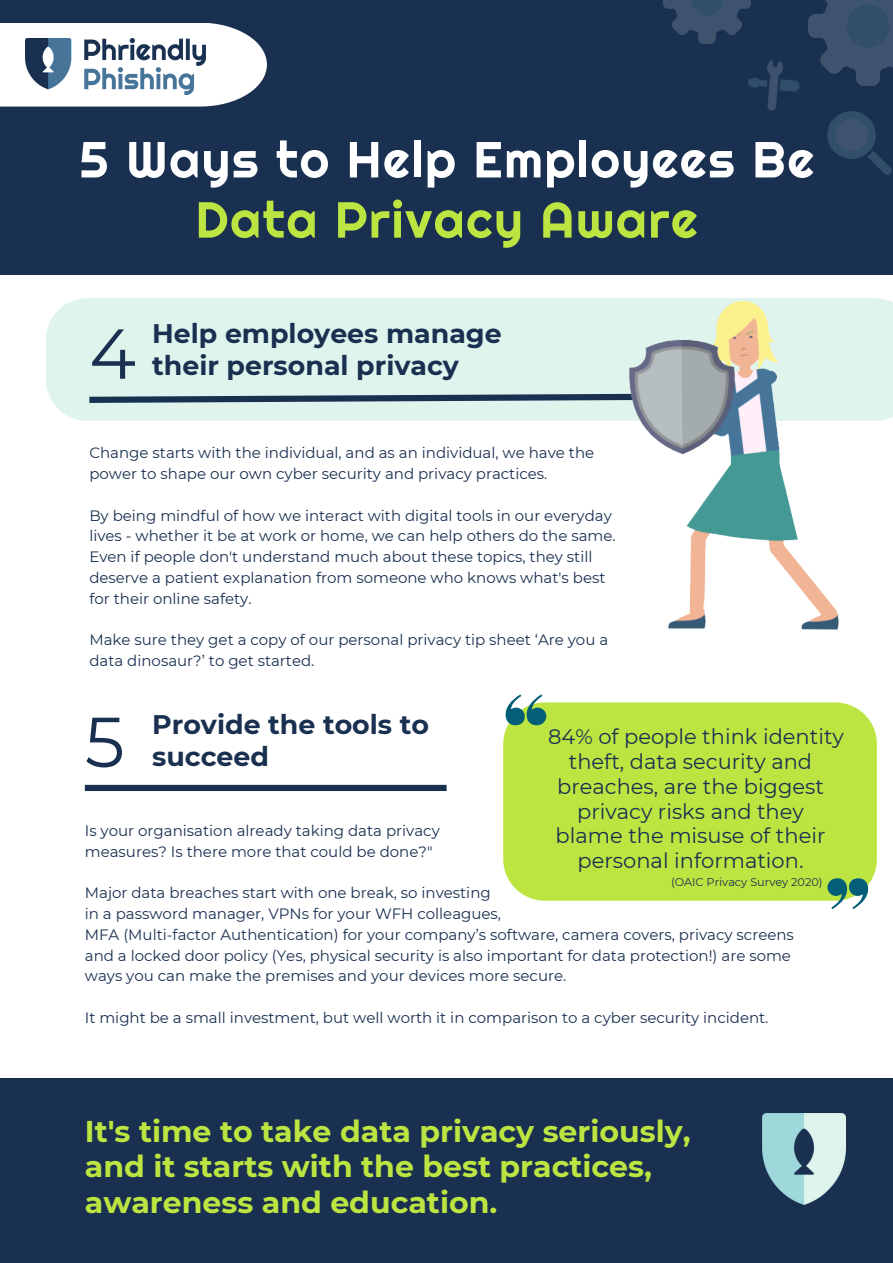
<style>
.page{position:relative;width:893px;height:1263px;background:#fff}
.page>*{position:absolute;margin:0;border:0;box-sizing:border-box;transform-origin:0 0}
.t1{font:70.5px "Montserrat";color:#193051}
.t2{font:50.62px/60.2px "Righteous";letter-spacing:.035em;color:#fff;text-align:center}
.t3{font:700 30px/35.4px "Montserrat";color:#bde541}
.t4{font:700 26.85px/32.1px "Montserrat";color:#193051}
.t5{font:21px/24.8px "Montserrat";color:#193051;text-align:center}
.t6{font:15px/20.9px "Montserrat";color:#193051}
.t7{font:11.25px "Montserrat";color:#193051}
.s1{color:#bde541}
</style>
<div class="page">
<div style="left:46px;top:298px;width:540px;height:123px;background:#dff4ed"></div>
<svg style="left:83px;top:391px;width:503px;height:15px;background:#8ea4ad"></svg>
<div style="left:0;top:0;width:893px;height:275px;background:#193051"></div>
<svg style="left:0;top:23px;width:267px;height:84px;background:#e5e8eb"></svg>
<img style="left:26px;top:39px;width:179px;height:55px">
<img style="left:748px;top:60px;width:52px;height:51px">
<img style="left:808px;top:0;width:85px;height:86px">
<img style="left:827px;top:111px;width:65px;height:64px">
<img style="left:663px;top:0;width:88px;height:44px">
<div style="left:85px;top:785px;width:361px;height:6px;background:#193051"></div>
<img style="left:586px;top:298px;width:307px;height:332px">
<div style="left:0;top:1078px;width:893px;height:185px;background:#193051"></div>
<img style="left:762px;top:1114px;width:83px;height:90px">
<div style="left:503px;top:702px;width:373px;height:199px;background:#bde541"></div>
<svg style="left:505px;top:694px;width:41px;height:31px"></svg>
<svg style="left:827px;top:878px;width:41px;height:31px"></svg>
<p class="t2" style="left:79px;top:129px;width:736px">5 Ways to Help Employees Be<br><span class="s1">Data Privacy Aware</span></p>
<p class="t1" style="left:89px;top:310px;width:48px">4</p>
<p class="t4" style="left:152px;top:317px;width:351px">Help employees manage their personal privacy</p>
<p class="t6" style="left:89px;top:442px;width:506px">Change starts with the individual, and as an individual, we have the power to shape our own cyber security and privacy practices.</p>
<p class="t6" style="left:89px;top:505px;width:528px">By being mindful of how we interact with digital tools in our everyday lives - whether it be at work or home, we can help others do the same.<br>Even if people don't understand much about these topics, they still deserve a patient explanation from someone who knows what's best for their online safety.</p>
<p class="t6" style="left:89px;top:630px;width:520px">Make sure they get a copy of our personal privacy tip sheet ‘Are you a data dinosaur?’ to get started.</p>
<p class="t1" style="left:85px;top:699px;width:41px">5</p>
<p class="t4" style="left:152px;top:708px;width:278px">Provide the tools to succeed</p>
<p class="t5" style="left:548px;top:724px;width:297px">84% of people think identity theft, data security and breaches, are the biggest privacy risks and they</p>
<p class="t5" style="left:555px;top:823px;width:271px">blame the misuse of their personal information.</p>
<p class="t7" style="left:671px;top:875px;width:153px">(OAIC Privacy Survey 2020)</p>
<p class="t6" style="left:85px;top:820px;width:356px">Is your organisation already taking data privacy</p>
<p class="t6" style="left:85px;top:841px;width:349px">measures? Is there more that could be done?"</p>
<p class="t6" style="left:85px;top:882px;width:407px">Major data breaches start with one break, so investing</p>
<p class="t6" style="left:85px;top:903px;width:418px">in a password manager, VPNs for your WFH colleagues,</p>
<p class="t6" style="left:85px;top:924px;width:710px">MFA (Multi-factor Authentication) for your company’s software, camera covers, privacy screens and a locked door policy (Yes, physical security is also important for data protection!) are some ways you can make the premises and your devices more secure.</p>
<p class="t6" style="left:85px;top:1007px;width:685px">It might be a small investment, but well worth it in comparison to a cyber security incident.</p>
<p class="t3" style="left:85px;top:1113px;width:607px">It's time to take data privacy seriously, and it starts with the best practices, awareness and education.</p>
</div>
